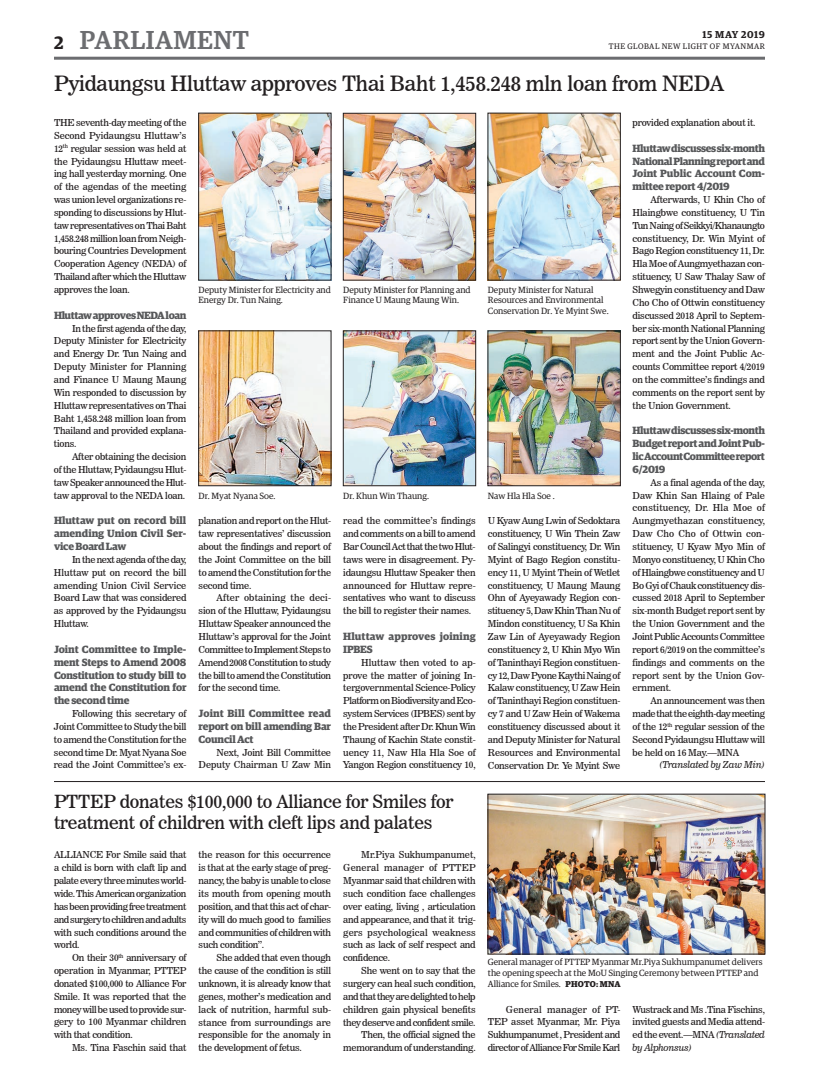
<style>
.page{position:relative;width:819px;height:1080px;background:#fff}
.page>*{position:absolute;margin:0;border:0;box-sizing:border-box;transform-origin:0 0}
.t1{font:500 26px "Guardian Egyp";letter-spacing:.02em;color:#6c6d70}
.t2{font:21px "News 706 BT Roman C";letter-spacing:-.01em;color:#231f20}
.t3{font:18px/21.6px "News 706 BT Roman C";letter-spacing:-.01em;color:#231f20}
.t4{font:600 18px "Guardian Egyp";color:#231f20}
.t5{font:700 10.5px/12.9px "Guardian Egyp";letter-spacing:-.02em;color:#57585a;text-align:justify}
.t6{font:700 10.5px/12.9px "Guardian Egyp";letter-spacing:.005em;color:#57585a}
.t7{font:600 10px "Guardian Egyp";letter-spacing:.06em;color:#231f20}
.t8{font:9.5px/12.9px "News 706 BT Roman C";letter-spacing:-.02em;color:#231f20;text-align:justify}
.t9{font:9.5px "News 706 BT Italic C";letter-spacing:-.02em;color:#231f20}
.t10{font:9px/10.8px "Guardian Egyp";color:#231f20}
.t11{font:8px "Guardian Egyp";letter-spacing:.06em;color:#231f20}
.s1{font-weight:700;font-size:8.5px}
.s2{font-family:"News 706 BT Italic C"}
</style>
<div class="page">
<hr style="left:54px;top:57px;width:711px;height:3px;background:#6c6d70">
<img style="left:201px;top:115px;width:128px;height:163px">
<img style="left:345px;top:115px;width:129px;height:163px">
<div style="left:343px;top:113px;width:133px;height:167px;border:1px solid #231f20"></div>
<img style="left:490px;top:115px;width:128px;height:163px">
<img style="left:201px;top:333px;width:128px;height:151px">
<img style="left:345px;top:333px;width:129px;height:151px">
<div style="left:343px;top:331px;width:133px;height:155px;border:1px solid #231f20"></div>
<img style="left:490px;top:333px;width:128px;height:151px">
<div style="left:488px;top:331px;width:132px;height:155px;border:1px solid #231f20"></div>
<img style="left:490px;top:796px;width:273px;height:156px">
<hr style="left:54px;top:781px;width:711px;height:1px;background:#231f20">
<h3 class="t4" style="left:54px;top:29px;width:11px">2</h3>
<h1 class="t1" style="left:80px;top:21px;width:170px">PARLIAMENT</h1>
<p class="t7" style="left:703px;top:27px;width:64px">15 MAY 2019</p>
<p class="t11" style="left:609px;top:41px;width:158px">THE GLOBAL NEW LIGHT OF MYANMAR</p>
<h2 class="t2" style="left:54px;top:70px;width:672px">Pyidaungsu Hluttaw approves Thai Baht 1,458.248 mln loan from NEDA</h2>
<p class="t8" style="left:54px;top:116px;width:134px">THE seventh-day meeting of the Second Pyidaungsu Hluttaw’s 12<sup>th</sup> regular session was held at the Pyidaungsu Hluttaw meet&shy;ing hall yesterday morning. One of the agendas of the meeting was union level organizations re&shy;sponding to discussions by Hlut&shy;taw representatives on Thai Baht 1,458.248 million loan from Neigh&shy;bouring Countries Development Cooperation Agency (NEDA) of Thailand after which the Hluttaw approves the loan.</p>
<p class="t5" style="left:54px;top:308px;width:134px">Hluttaw approves NEDA loan</p>
<p class="t8" style="left:54px;top:322px;width:134px;text-indent:18px">In the first agenda of the day, Deputy Minister for Electricity and Energy Dr. Tun Naing and Deputy Minister for Planning and Finance U Maung Maung Win responded to discussion by Hluttaw representatives on Thai Baht 1,458.248 million loan from Thailand and provided explana&shy;tions.</p>
<p class="t8" style="left:54px;top:450px;width:134px;text-indent:18px">After obtaining the decision of the Hluttaw, Pyidaungsu Hlut&shy;taw Speaker announced the Hlut&shy;taw approval to the NEDA loan.</p>
<p class="t5" style="left:54px;top:513px;width:134px">Hluttaw put on record bill amending Union Civil Ser&shy;vice Board Law</p>
<p class="t8" style="left:54px;top:553px;width:134px;text-indent:18px">In the next agenda of the day, Hluttaw put on record the bill amending Union Civil Service Board Law that was considered as approved by the Pyidaungsu Hluttaw.</p>
<p class="t5" style="left:54px;top:642px;width:134px">Joint Committee to Imple&shy;ment Steps to Amend 2008<br>Constitution to study bill to amend the Constitution for the second time</p>
<p class="t8" style="left:54px;top:707px;width:134px;text-indent:18px">Following this secretary of Joint Committee to Study the bill to amend the Constitution for the second time Dr. Myat Nyana Soe read the Joint Committee’s ex-</p>
<p class="t10" style="left:199px;top:283px;width:134px">Deputy Minister for Electricity and<br>Energy Dr. Tun Naing.</p>
<p class="t10" style="left:343px;top:283px;width:129px">Deputy Minister for Planning and<br>Finance U Maung Maung Win.</p>
<p class="t10" style="left:488px;top:283px;width:122px">Deputy Minister for Natural<br>Resources and Environmental<br>Conservation Dr. Ye Myint Swe.</p>
<p class="t10" style="left:199px;top:490px;width:78px">Dr. Myat Nyana Soe.</p>
<p class="t10" style="left:343px;top:490px;width:87px">Dr. Khun Win Thaung.</p>
<p class="t10" style="left:488px;top:490px;width:68px">Naw Hla Hla Soe .</p>
<p class="t8" style="left:199px;top:514px;width:134px">planation and report on the Hlut&shy;taw representatives’ discussion about the findings and report of the Joint Committee on the bill to amend the Constitution for the second time.</p>
<p class="t8" style="left:199px;top:592px;width:134px;text-indent:18px">After obtaining the deci&shy;sion of the Hluttaw, Pyidaungsu Hluttaw Speaker announced the Hluttaw’s approval for the Joint Committee to Implement Steps to Amend 2008 Constitution to study the bill to amend the Constitution for the second time.</p>
<p class="t5" style="left:199px;top:706px;width:134px">Joint Bill Committee read report on bill amending Bar Council Act</p>
<p class="t8" style="left:199px;top:746px;width:134px;text-align:right">Next, Joint Bill Committee<br>Deputy Chairman U Zaw Min</p>
<p class="t8" style="left:343px;top:514px;width:134px">read the committee’s findings and comments on a bill to amend Bar Council Act that the two Hlut&shy;taws were in disagreement. Py&shy;idaungsu Hluttaw Speaker then announced for Hluttaw repre&shy;sentatives who want to discuss the bill to register their names.</p>
<p class="t6" style="left:343px;top:629px;width:134px">Hluttaw approves joining<br>IPBES</p>
<p class="t8" style="left:343px;top:656px;width:134px;text-indent:18px">Hluttaw then voted to ap&shy;prove the matter of joining In&shy;tergovernmental Science-Policy Platform on Biodiversity and Eco&shy;system Services (IPBES) sent by the President after Dr. Khun Win Thaung of Kachin State constit&shy;uency 11, Naw Hla Hla Soe of Yangon Region constituency 10,</p>
<p class="t8" style="left:488px;top:514px;width:134px">U Kyaw Aung Lwin of Sedoktara constituency, U Win Thein Zaw of Salingyi constituency, Dr. Win Myint of Bago Region constitu&shy;ency 11, U Myint Thein of Wetlet constituency, U Maung Maung Ohn of Ayeyawady Region con&shy;stituency 5, Daw Khin Than Nu of Mindon constituency, U Sa Khin Zaw Lin of Ayeyawady Region constituency 2, U Khin Myo Win of Taninthayi Region constituen&shy;cy 12, Daw Pyone Kaythi Naing of Kalaw constituency, U Zaw Hein of Taninthayi Region constituen&shy;cy 7 and U Zaw Hein of Wakema constituency discussed about it and Deputy Minister for Natural Resources and Environmental Conservation Dr. Ye Myint Swe</p>
<h3 class="t3" style="left:54px;top:791px;width:401px">PTTEP donates $100,000 to Alliance for Smiles for treatment of children with cleft lips and palates</h3>
<p class="t8" style="left:633px;top:116px;width:125px">provided explanation about it.</p>
<p class="t5" style="left:633px;top:141px;width:134px">Hluttaw discusses six-month National Planning report and Joint Public Account Com&shy;mittee report 4/2019</p>
<p class="t8" style="left:633px;top:193px;width:134px;text-indent:18px">Afterwards, U Khin Cho of Hlaingbwe constituency, U Tin Tun Naing of Seikkyi/Khanaungto constituency, Dr. Win Myint of Bago Region constituency 11, Dr.<br>Hla Moe of Aungmyethazan con&shy;stituency, U Saw Thalay Saw of Shwegyin constituency and Daw Cho Cho of Ottwin constituency discussed 2018 April to Septem&shy;ber six-month National Planning report sent by the Union Govern&shy;ment and the Joint Public Ac&shy;counts Committee report 4/2019 on the committee’s findings and comments on the report sent by the Union Government.</p>
<p class="t5" style="left:633px;top:423px;width:134px">Hluttaw discusses six-month Budget report and Joint Pub&shy;lic Account Committee report 6/2019</p>
<p class="t8" style="left:633px;top:476px;width:134px;text-indent:18px">As a final agenda of the day, Daw Khin San Hlaing of Pale constituency, Dr. Hla Moe of Aungmyethazan constituency, Daw Cho Cho of Ottwin con&shy;stituency, U Kyaw Myo Min of Monyo constituency, U Khin Cho of Hlaingbwe constituency and U Bo Gyi of Chauk constituency dis&shy;cussed 2018 April to September six-month Budget report sent by the Union Government and the Joint Public Accounts Committee report 6/2019 on the committee’s findings and comments on the report sent by the Union Gov&shy;ernment.</p>
<p class="t8" style="left:633px;top:694px;width:134px;text-indent:18px">An announcement was then made that the eighth-day meeting of the 12<sup>th</sup> regular session of the Second Pyidaungsu Hluttaw will be held on 16 May.—MNA</p>
<p class="t9" style="left:659px;top:759px;width:107px">(Translated by Zaw Min)</p>
<p class="t8" style="left:54px;top:849px;width:134px">ALLIANCE For Smile said that a child is born with claft lip and palate every three minutes world&shy;wide. This American organization has been providing free treatment and surgery to children and adults with such conditions around the world.</p>
<p class="t8" style="left:54px;top:951px;width:134px;text-indent:18px">On their 30<sup>th</sup> anniversary of operation in Myanmar, PTTEP donated $100,000 to Alliance For Smile. It was reported that the money will be used to provide sur&shy;gery to 100 Myanmar children with that condition.</p>
<p class="t8" style="left:72px;top:1041px;width:116px">Ms. Tina Faschin said that</p>
<p class="t8" style="left:199px;top:849px;width:134px">the reason for this occurrence is that at the early stage of preg&shy;nancy, the baby is unable to close its mouth from opening mouth position, and that this act of char&shy;ity will do much good to families and communities of children with such condition”.</p>
<p class="t8" style="left:199px;top:951px;width:134px;text-indent:18px">She added that even though the cause of the condition is still unknown, it is already know that genes, mother’s medication and lack of nutrition, harmful sub&shy;stance from surroundings are responsible for the anomaly in the development of fetus.</p>
<p class="t8" style="left:343px;top:849px;width:134px;text-indent:18px">Mr.Piya Sukhumpanumet, General manager of PTTEP Myanmar said that children with such condition face challenges over eating, living , articulation and appearance, and that it trig&shy;gers psychological weakness such as lack of self respect and confidence.</p>
<p class="t8" style="left:343px;top:964px;width:134px;text-align:right">She went on to say that the surgery can heal such condition, and that they are delighted to help children gain physical benefits they deserve and confident smile.<br>Then, the official signed the memorandum of understanding.</p>
<p class="t10" style="left:488px;top:956px;width:276px">General manager of PTTEP Myanmar Mr.Piya Sukhumpanumet delivers the opening speech at the MoU Singing Ceremony between PTTEP and<br>Alliance for Smiles. <span class="s1">PHOTO: MNA</span></p>
<p class="t8" style="left:488px;top:1003px;width:134px;text-indent:18px">General manager of PT-TEP asset Myanmar, Mr. Piya Sukhumpanumet , President and director of Alliance For Smile Karl</p>
<p class="t8" style="left:633px;top:1003px;width:134px">Wustrack and Ms .Tina Fischins, invited guests and Media attend&shy;ed the event.—MNA <span class="s2">(Translated</span></p>
<p class="t9" style="left:633px;top:1042px;width:61px">by Alphonsus)</p>
</div>
